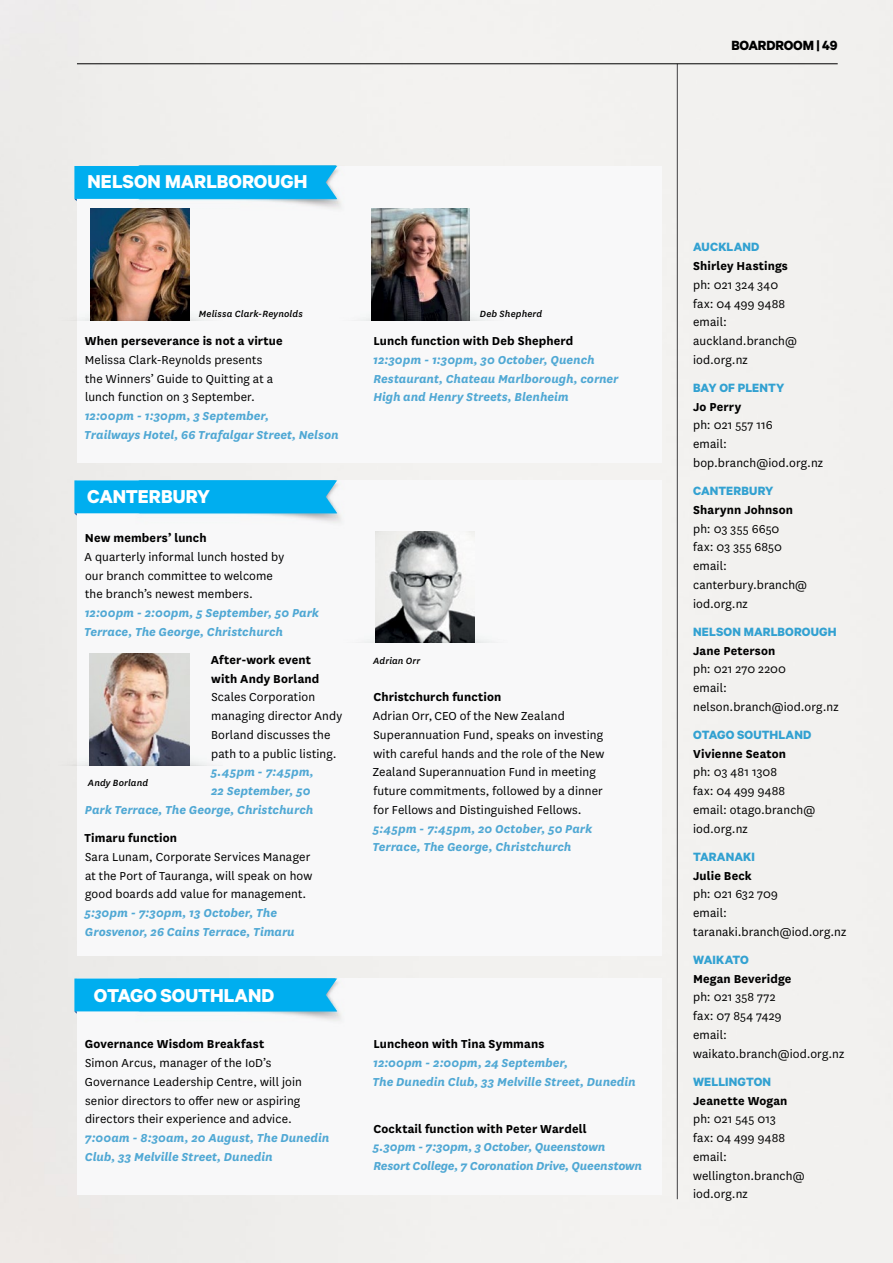
<style>
.page{position:relative;width:893px;height:1263px;background:#f2f1ef}
.page>*{position:absolute;margin:0;border:0;box-sizing:border-box;transform-origin:0 0}
.t1{font:700 21px "Calibre";color:#fff}
.t2{font:700 15px "Calibre";letter-spacing:-.015em;color:#000}
.t3{font:13.5px/18.8px "National";letter-spacing:.01em;color:#000}
.t4{font:italic 700 13.5px/18.8px "National";letter-spacing:-.005em;color:#50a8d4}
.t5{font:700 13.5px/18.8px "National";letter-spacing:.01em;color:#000}
.t6{font:700 13.5px "Calibre";letter-spacing:.005em;color:#32a1d1}
.t7{font:italic 500 10.5px "National";letter-spacing:.01em;color:#000}
</style>
<div class="page">
<div style="left:77px;top:978px;width:584px;height:217px;background:#f8f8f9"></div>
<img style="left:284px;top:978px;width:57px;height:43px">
<svg style="left:74px;top:978px;width:263px;height:36px;background:#16b3ee"></svg>
<hr style="left:677px;top:64px;width:1px;height:1135px;background:#414042">
<div style="left:77px;top:166px;width:584px;height:297px;background:#f8f8f9"></div>
<img style="left:102px;top:166px;width:239px;height:51px">
<svg style="left:74px;top:166px;width:263px;height:35px;background:#11b2ee"></svg>
<div style="left:77px;top:480px;width:584px;height:476px;background:#f8f8f9"></div>
<img style="left:284px;top:480px;width:57px;height:43px">
<svg style="left:74px;top:480px;width:263px;height:36px;background:#16b3ee"></svg>
<img style="left:90px;top:209px;width:99px;height:80px">
<img style="left:90px;top:654px;width:100px;height:80px">
<img style="left:375px;top:531px;width:100px;height:80px">
<img style="left:371px;top:209px;width:99px;height:80px">
<img style="left:58px;top:289px;width:141px;height:31px">
<img style="left:58px;top:734px;width:144px;height:31px">
<img style="left:368px;top:611px;width:119px;height:32px">
<img style="left:366px;top:289px;width:114px;height:31px">
<hr style="left:77px;top:64px;width:761px;height:1px;background:#000">
<h1 class="t1" style="left:87px;top:169px;width:221px">NELSON MARLBOROUGH</h1>
<p class="t7" style="left:199px;top:307px;width:105px">Melissa Clark-Reynolds</p>
<p class="t5" style="left:85px;top:331px;width:199px">When perseverance is not a virtue</p>
<p class="t3" style="left:85px;top:350px;width:190px">Melissa Clark-Reynolds presents the Winners’ Guide to Quitting at a lunch function on 3 September.</p>
<p class="t4" style="left:84px;top:406px;width:256px">12:00pm - 1:30pm, 3 September,<br>Trailways Hotel, 66 Trafalgar Street, Nelson</p>
<h1 class="t1" style="left:87px;top:483px;width:124px">CANTERBURY</h1>
<p class="t5" style="left:85px;top:527px;width:123px">New members’ lunch</p>
<p class="t3" style="left:85px;top:547px;width:201px">A quarterly informal lunch hosted by our branch committee to welcome the branch’s newest members.</p>
<p class="t4" style="left:84px;top:603px;width:236px">12:00pm - 2:00pm, 5 September, 50 Park<br>Terrace, The George, Christchurch</p>
<p class="t5" style="left:211px;top:649px;width:110px">After-work event with Andy Borland</p>
<p class="t3" style="left:211px;top:687px;width:133px">Scales Corporation managing director Andy<br>Borland discusses the path to a public listing.</p>
<p class="t4" style="left:85px;top:762px;width:230px;text-align:right">5.45pm - 7:45pm,<br>22 September, 50<br>Park Terrace, The George, Christchurch</p>
<p class="t5" style="left:85px;top:827px;width:94px">Timaru function</p>
<p class="t3" style="left:85px;top:847px;width:229px">Sara Lunam, Corporate Services Manager at the Port of Tauranga, will speak on how good boards add value for management.</p>
<p class="t4" style="left:85px;top:903px;width:212px">5:30pm - 7:30pm, 13 October, The<br>Grosvenor, 26 Cains Terrace, Timaru</p>
<p class="t7" style="left:88px;top:776px;width:62px">Andy Borland</p>
<h1 class="t1" style="left:94px;top:982px;width:182px">OTAGO SOUTHLAND</h1>
<p class="t5" style="left:85px;top:1034px;width:181px">Governance Wisdom Breakfast</p>
<p class="t3" style="left:85px;top:1053px;width:218px">Simon Arcus, manager of the IoD’s Governance Leadership Centre, will join senior directors to offer new or aspiring directors their experience and advice.</p>
<p class="t4" style="left:85px;top:1128px;width:246px">7:00am - 8:30am, 20 August, The Dunedin<br>Club, 33 Melville Street, Dunedin</p>
<p class="t7" style="left:480px;top:307px;width:64px">Deb Shepherd</p>
<p class="t5" style="left:373px;top:331px;width:202px">Lunch function with Deb Shepherd</p>
<p class="t4" style="left:373px;top:349px;width:247px">12:30pm - 1:30pm, 30 October, Quench<br>Restaurant, Chateau Marlborough, corner<br>High and Henry Streets, Blenheim</p>
<p class="t7" style="left:373px;top:654px;width:49px">Adrian Orr</p>
<p class="t5" style="left:373px;top:687px;width:129px">Christchurch function</p>
<p class="t3" style="left:373px;top:706px;width:233px">Adrian Orr, CEO of the New Zealand Superannuation Fund, speaks on investing with careful hands and the role of the New Zealand Superannuation Fund in meeting future commitments, followed by a dinner for Fellows and Distinguished Fellows.</p>
<p class="t4" style="left:373px;top:818px;width:221px">5:45pm - 7:45pm, 20 October, 50 Park<br>Terrace, The George, Christchurch</p>
<p class="t5" style="left:373px;top:1034px;width:173px">Luncheon with Tina Symmans</p>
<p class="t4" style="left:373px;top:1053px;width:265px">12:00pm - 2:00pm, 24 September,<br>The Dunedin Club, 33 Melville Street, Dunedin</p>
<p class="t5" style="left:373px;top:1118px;width:215px">Cocktail function with Peter Wardell</p>
<p class="t4" style="left:373px;top:1137px;width:271px">5.30pm - 7:30pm, 3 October, Queenstown<br>Resort College, 7 Coronation Drive, Queenstown</p>
<p class="t2" style="left:731px;top:36px;width:108px">BOARDROOM | 49</p>
<p class="t6" style="left:693px;top:239px;width:68px">AUCKLAND</p>
<p class="t5" style="left:693px;top:256px;width:96px">Shirley Hastings</p>
<p class="t3" style="left:693px;top:275px;width:105px">ph: 021 324 340 fax: 04 499 9488 email: auckland.branch@ iod.org.nz</p>
<p class="t6" style="left:693px;top:379px;width:93px">BAY OF PLENTY</p>
<p class="t5" style="left:693px;top:396px;width:50px">Jo Perry</p>
<p class="t3" style="left:693px;top:415px;width:131px">ph: 021 557 116<br>email: bop.branch@iod.org.nz</p>
<p class="t6" style="left:693px;top:483px;width:82px">CANTERBURY</p>
<p class="t5" style="left:693px;top:499px;width:101px">Sharynn Johnson</p>
<p class="t3" style="left:693px;top:518px;width:116px">ph: 03 355 6650<br>fax: 03 355 6850 email: canterbury.branch@ iod.org.nz</p>
<p class="t6" style="left:693px;top:623px;width:145px">NELSON MARLBOROUGH</p>
<p class="t5" style="left:693px;top:640px;width:84px">Jane Peterson</p>
<p class="t3" style="left:693px;top:659px;width:147px">ph: 021 270 2200<br>email: nelson.branch@iod.org.nz</p>
<p class="t6" style="left:693px;top:726px;width:120px">OTAGO SOUTHLAND</p>
<p class="t5" style="left:693px;top:743px;width:94px">Vivienne Seaton</p>
<p class="t3" style="left:693px;top:762px;width:124px">ph: 03 481 1308<br>fax: 04 499 9488 email: otago.branch@ iod.org.nz</p>
<p class="t6" style="left:693px;top:848px;width:63px">TARANAKI</p>
<p class="t5" style="left:693px;top:865px;width:60px">Julie Beck</p>
<p class="t3" style="left:693px;top:884px;width:155px">ph: 021 632 709<br>email: taranaki.branch@iod.org.nz</p>
<p class="t6" style="left:693px;top:951px;width:57px">WAIKATO</p>
<p class="t5" style="left:693px;top:968px;width:100px">Megan Beveridge</p>
<p class="t3" style="left:693px;top:987px;width:153px">ph: 021 358 772<br>fax: 07 854 7429<br>email: waikato.branch@iod.org.nz</p>
<p class="t6" style="left:693px;top:1073px;width:80px">WELLINGTON</p>
<p class="t5" style="left:693px;top:1090px;width:96px">Jeanette Wogan</p>
<p class="t3" style="left:693px;top:1109px;width:113px">ph: 021 545 013<br>fax: 04 499 9488 email: wellington.branch@ iod.org.nz</p>
</div>
